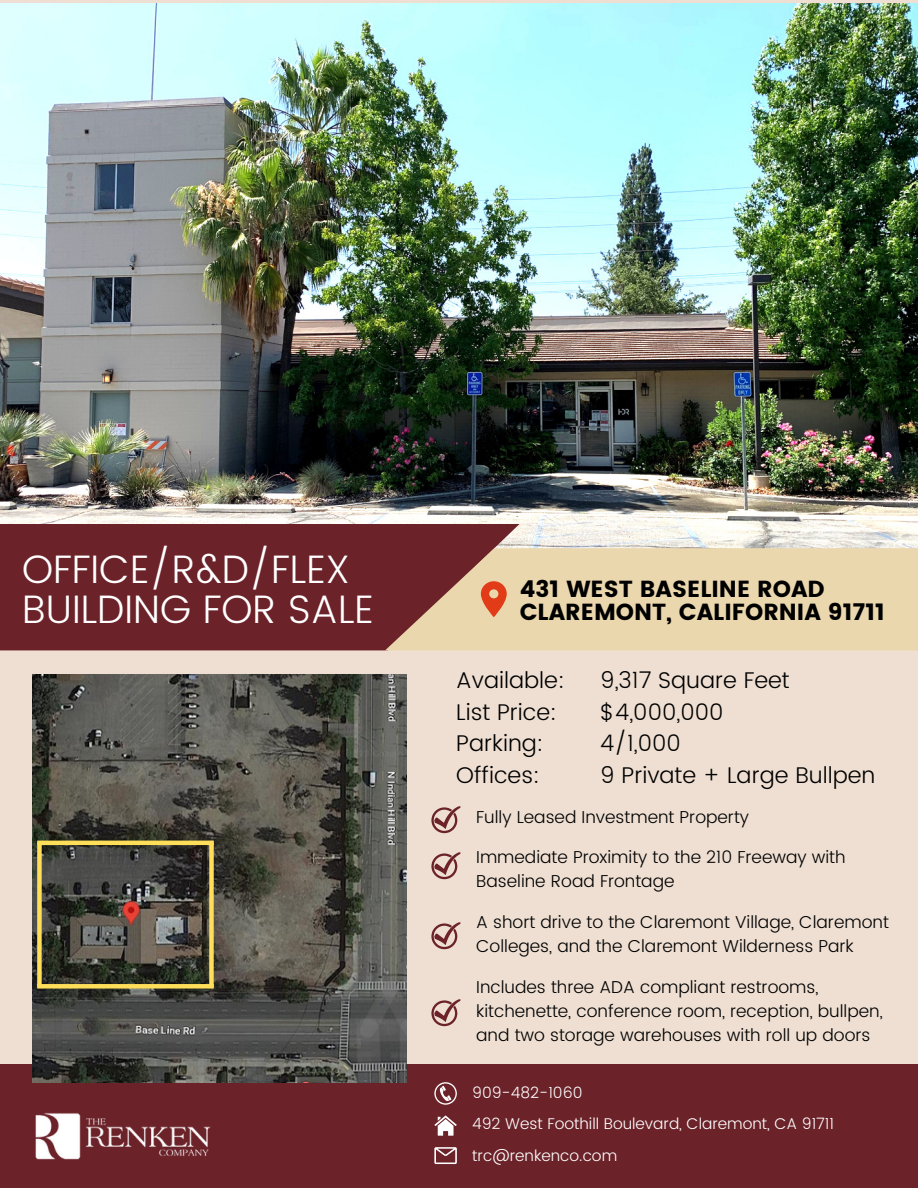
<style>
.page{position:relative;width:918px;height:1188px;background:#eedfd2}
.page>*{position:absolute;margin:0;border:0;box-sizing:border-box;transform-origin:0 0}
.t1{font:300 39.75px/40.2px "Poppins";color:#fff}
.t2{font:23.25px/23.7px "Poppins";color:#000}
.t3{font:300 22.8px/31.5px "Poppins";color:#000}
.t4{font:300 17.25px/23.5px "Poppins";color:#000}
.t5{font:300 15.45px/32.2px "Poppins";color:#fff}
</style>
<div class="page">
<img style="left:0;top:4px;width:918px;height:544px">
<div style="left:0;top:1064px;width:918px;height:124px;background:#6b2229"></div>
<div style="left:0;top:524px;width:520px;height:126px;background:#6b2229"></div>
<svg style="left:385px;top:548px;width:533px;height:102px;background:#dcc19d"></svg>
<svg style="left:431px;top:852px;width:30px;height:27px"></svg>
<svg style="left:434px;top:1115px;width:23px;height:21px"></svg>
<svg style="left:434px;top:1147px;width:23px;height:17px"></svg>
<svg style="left:434px;top:1082px;width:23px;height:23px"></svg>
<img style="left:33px;top:675px;width:373px;height:407px">
<img style="left:35px;top:1112px;width:176px;height:48px">
<svg style="left:481px;top:581px;width:26px;height:36px"></svg>
<svg style="left:431px;top:922px;width:30px;height:27px"></svg>
<svg style="left:431px;top:999px;width:30px;height:27px"></svg>
<hr style="left:37px;top:841px;width:177px;height:4px;background:#ffde59">
<div style="left:37px;top:984px;width:177px;height:5px;background:#ffde59"></div>
<div style="left:37px;top:842px;width:5px;height:145px;background:#ffde59"></div>
<div style="left:209px;top:842px;width:5px;height:144px;background:#ffde59"></div>
<svg style="left:431px;top:806px;width:30px;height:27px"></svg>
<h1 class="t1" style="left:22px;top:549px;width:353px">OFFICE/R&amp;D/FLEX<br>BUILDING FOR SALE</h1>
<h2 class="t2" style="left:520px;top:577px;width:367px">431 WEST BASELINE ROAD<br>CLAREMONT, CALIFORNIA 91711</h2>
<h3 class="t3" style="left:456px;top:664px;width:110px">Available:<br>List Price:<br>Parking:<br>Offices:</h3>
<h3 class="t3" style="left:600px;top:664px;width:277px">9,317 Square Feet $4,000,000<br>4/1,000<br>9 Private + Large Bullpen</h3>
<p class="t4" style="left:476px;top:805px;width:274px">Fully Leased Investment Property</p>
<p class="t4" style="left:476px;top:846px;width:371px">Immediate Proximity to the 210 Freeway with<br>Baseline Road Frontage</p>
<p class="t4" style="left:476px;top:911px;width:414px">A short drive to the Claremont Village, Claremont<br>Colleges, and the Claremont Wilderness Park</p>
<p class="t4" style="left:476px;top:976px;width:408px">Includes three ADA compliant restrooms, kitchenette, conference room, reception, bullpen, and two storage warehouses with roll up doors</p>
<p class="t5" style="left:472px;top:1077px;width:112px">909-482-1060</p>
<p class="t5" style="left:472px;top:1107px;width:363px">492 West Foothill Boulevard, Claremont, CA 91711 trc@renkenco.com</p>
</div>
